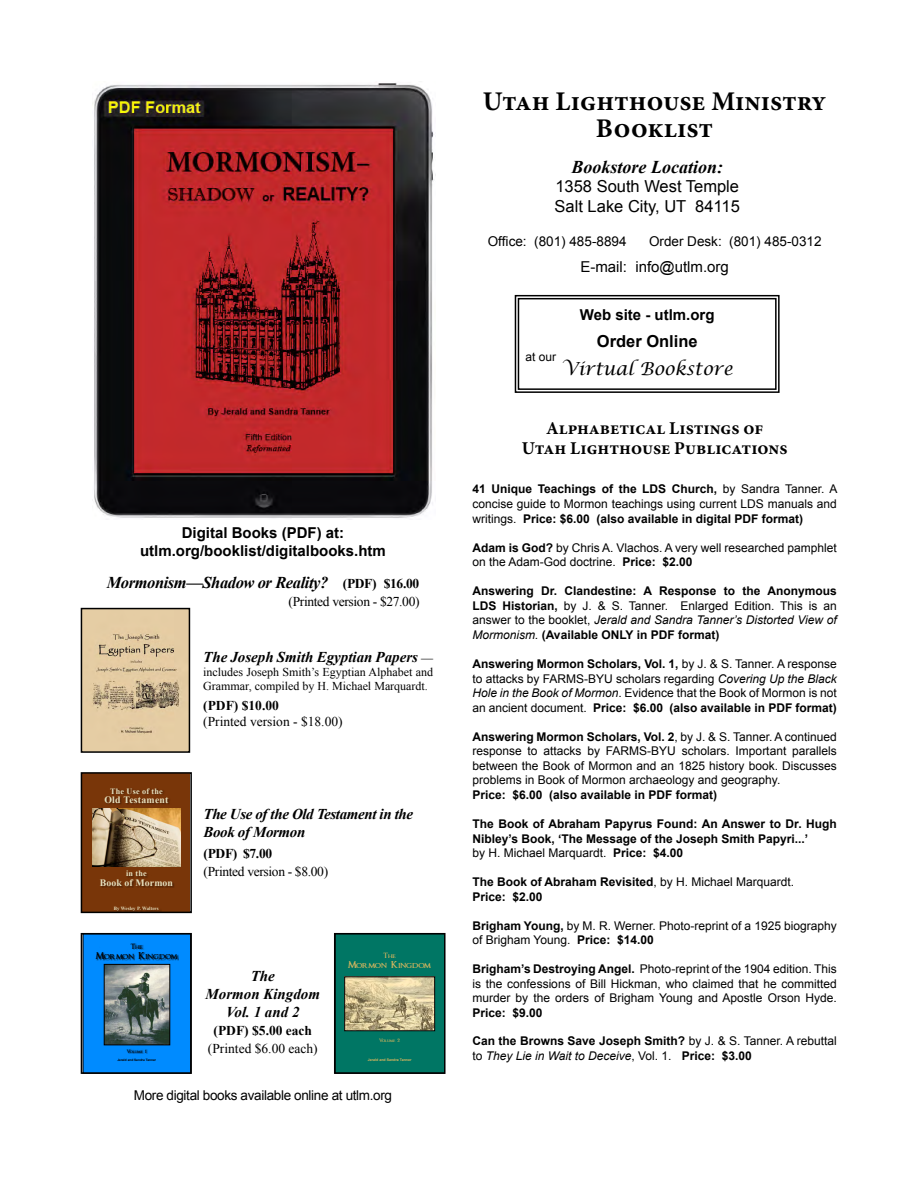
<style>
.page{position:relative;width:918px;height:1188px;background:#fff}
.page>*{position:absolute;margin:0;border:0;box-sizing:border-box;transform-origin:0 0}
.t1{font:700 27px/27px "Minion Pro";color:#000;text-align:center}
.t2{font:700 18px/20.2px "Minion Pro";color:#000;text-align:center}
.t3{font:italic 700 18px "Times New Roman";color:#000}
.t4{font:italic 18px "Lucida Calligraphy";color:#000}
.t5{font:16.5px/19.8px "Arial";color:#000}
.t6{font:italic 700 16.5px "Times New Roman";letter-spacing:-.025em;color:#000}
.t7{font:700 16.5px "Arial";color:#000}
.t8{font:700 15px/18px "Arial";color:#000;text-align:center}
.t9{font:italic 700 15px/18px "Times New Roman";color:#000;text-align:center}
.t10{font:italic 700 15px/18px "Times New Roman";letter-spacing:-.025em;color:#000}
.t11{font:15px "Arial";color:#000}
.t12{font:13.5px "Times New Roman";letter-spacing:-.025em;color:#000}
.t13{font:13.5px "Arial";color:#000}
.t14{font:13.5px "Times New Roman";color:#000}
.t15{font:13.5px "Arial";letter-spacing:-.025em;color:#000}
.t16{font:700 13.5px "Times New Roman";color:#000}
.t17{font:12px/14.5px "Arial";color:#000;text-align:justify}
.t18{font:700 12px/14.5px "Arial";color:#000}
.t19{font:12px/14.4px "Times New Roman";color:#000}
.t20{font:700 9.75px "Times New Roman";letter-spacing:.01em;color:#e7e2c0}
.t21{font:700 8.4px "Imperator Small Caps";color:#000}
.t22{font:700 8.4px "Imperator Small Caps";color:#d9b65e}
.t23{font:700 8.1px "Times New Roman";letter-spacing:.025em;color:#e7e2c0}
.t24{font:700 6.3px "Imperator Small Caps";color:#000}
.t25{font:700 6.3px "Imperator Small Caps";color:#d9b65e}
.t26{font:700 4.95px "Times New Roman";letter-spacing:.01em;color:#e7e2c0}
.t27{font:700 4.2px "Imperator Small Caps";letter-spacing:-.05em;color:#000}
.t28{font:700 4.2px "Imperator Small Caps";letter-spacing:-.05em;color:#d9b65e}
.t29{font:700 3.45px "Arial";color:#d9b65e}
.t30{font:700 3.15px "Arial";color:#000}
.s1{font-style:normal;font-size:13.5px}
.s2{font-weight:400;font-style:normal;font-size:12px}
.s3{font-weight:700}
.s4{font-weight:400}
.s5{font-weight:400;font-style:italic}
.s6{font-style:italic}
</style>
<div class="page">
<svg style="left:514px;top:294px;width:266px;height:99px"></svg>
<div style="left:518px;top:298px;width:259px;height:92px;border:1px solid #000"></div>
<div style="left:82px;top:773px;width:108px;height:139px;background:#793609"></div>
<div style="left:100px;top:787px;width:75px;height:101px;background:#000;opacity:.39"></div>
<div style="left:115px;top:907px;width:47px;height:5px;background:#733308"></div>
<img style="left:92px;top:808px;width:88px;height:59px">
<div style="left:81px;top:772px;width:111px;height:141px;border:2px solid #000"></div>
<img style="left:84px;top:611px;width:103px;height:139px">
<div style="left:81px;top:608px;width:109px;height:145px;border:2px solid #000"></div>
<div style="left:83px;top:934px;width:108px;height:139px;background:#008bff"></div>
<div style="left:96px;top:943px;width:83px;height:18px;background:#000;opacity:.75"></div>
<img style="left:106px;top:966px;width:62px;height:77px">
<div style="left:104px;top:964px;width:66px;height:81px;border:1px solid #000"></div>
<div style="left:126px;top:1048px;width:21px;height:6px;background:#000;opacity:.75"></div>
<div style="left:81px;top:933px;width:111px;height:141px;border:2px solid #000"></div>
<div style="left:337px;top:936px;width:106px;height:135px;background:#007664"></div>
<div style="left:348px;top:952px;width:85px;height:18px;background:#007664"></div>
<div style="left:368px;top:1058px;width:45px;height:5px;background:#007664"></div>
<div style="left:378px;top:1037px;width:23px;height:6px;background:#007664"></div>
<img style="left:346px;top:979px;width:87px;height:50px">
<div style="left:344px;top:977px;width:91px;height:54px;border:1px solid #000"></div>
<div style="left:334px;top:933px;width:112px;height:141px;border:2px solid #000"></div>
<img style="left:92px;top:83px;width:344px;height:435px">
<p class="t8" style="left:140px;top:525px;width:247px">Digital Books (PDF) at: utlm.org/booklist/digitalbooks.htm</p>
<h3 class="t6" style="left:107px;top:571px;width:314px">Mormonism—Shadow or Reality? <span class="s1">(PDF) $16.00</span></h3>
<p class="t12" style="left:289px;top:592px;width:133px">(Printed version - $27.00)</p>
<p class="t23" style="left:110px;top:785px;width:54px">The Use of the</p>
<p class="t20" style="left:104px;top:793px;width:66px">Old Testament</p>
<p class="t23" style="left:126px;top:868px;width:22px">in the</p>
<p class="t20" style="left:100px;top:876px;width:75px">Book of Mormon</p>
<p class="t26" style="left:114px;top:905px;width:46px">By Wesley P. Walters</p>
<p class="t24" style="left:131px;top:943px;width:14px">The</p>
<p class="t21" style="left:96px;top:952px;width:84px">Mormon Kingdom</p>
<p class="t27" style="left:127px;top:1049px;width:21px">Volume 1</p>
<p class="t30" style="left:117px;top:1058px;width:40px">Jerald and Sandra Tanner</p>
<p class="t9" style="left:203px;top:647px;width:232px">The Joseph Smith Egyptian Papers <span class="s2">—</span></p>
<p class="t19" style="left:203px;top:665px;width:232px">includes Joseph Smith’s Egyptian Alphabet and<br>Grammar, compiled by H. Michael Marquardt.</p>
<p class="t16" style="left:203px;top:696px;width:77px">(PDF) $10.00</p>
<p class="t14" style="left:203px;top:712px;width:141px">(Printed version - $18.00)</p>
<p class="t10" style="left:204px;top:805px;width:211px">The Use of the Old Testament in the<br>Book of Mormon</p>
<p class="t16" style="left:204px;top:844px;width:70px">(PDF) $7.00</p>
<p class="t12" style="left:204px;top:863px;width:126px">(Printed version - $8.00)</p>
<p class="t9" style="left:206px;top:967px;width:116px">The<br>Mormon Kingdom<br>Vol. 1 and 2</p>
<p class="t16" style="left:214px;top:1022px;width:100px">(PDF) $5.00 each</p>
<p class="t14" style="left:208px;top:1040px;width:111px">(Printed $6.00 each)</p>
<p class="t25" style="left:383px;top:952px;width:14px">The</p>
<p class="t22" style="left:348px;top:961px;width:85px">Mormon Kingdom</p>
<p class="t28" style="left:379px;top:1038px;width:23px">Volume 2</p>
<p class="t29" style="left:368px;top:1058px;width:45px">Jerald and Sandra Tanner</p>
<p class="t15" style="left:134px;top:1086px;width:260px">More digital books available online at utlm.org</p>
<h1 class="t1" style="left:483px;top:87px;width:345px">Utah Lighthouse Ministry<br>Booklist</h1>
<h2 class="t3" style="left:572px;top:154px;width:153px">Bookstore Location:</h2>
<h3 class="t5" style="left:555px;top:177px;width:187px">1358 South West Temple<br>Salt Lake City, UT 84115</h3>
<p class="t13" style="left:488px;top:232px;width:140px">Office: (801) 485-8894</p>
<p class="t13" style="left:649px;top:232px;width:174px">Order Desk: (801) 485-0312</p>
<p class="t11" style="left:580px;top:257px;width:150px">E-mail: info@utlm.org</p>
<p class="t8" style="left:580px;top:306px;width:136px">Web site - utlm.org</p>
<h3 class="t7" style="left:597px;top:330px;width:102px">Order Online</h3>
<p class="t17" style="left:525px;top:350px;width:32px">at our</p>
<h2 class="t4" style="left:562px;top:358px;width:173px">Virtual Bookstore</h2>
<h2 class="t2" style="left:522px;top:418px;width:267px">Alphabetical Listings of<br>Utah Lighthouse Publications</h2>
<p class="t17" style="left:472px;top:482px;width:367px"><span class="s3">41 Unique Teachings of the LDS Church,</span> by Sandra Tanner. A concise guide to Mormon teachings using current LDS manuals and writings. <span class="s3">Price: $6.00 (also available in digital PDF format)</span></p>
<p class="t17" style="left:472px;top:540px;width:366px"><span class="s3">Adam is God?</span> by Chris A. Vlachos. A very well researched pamphlet on the Adam-God doctrine. <span class="s3">Price: $2.00</span></p>
<p class="t18" style="left:472px;top:584px;width:366px;text-align:justify">Answering Dr. Clandestine: A Response to the Anonymous LDS Historian, <span class="s4">by J. &amp; S. Tanner. Enlarged Edition. This is an answer to the booklet,</span> <span class="s5">Jerald and Sandra Tanner’s Distorted View of Mormonism.</span> (Available ONLY in PDF format)</p>
<p class="t17" style="left:472px;top:657px;width:366px"><span class="s3">Answering Mormon Scholars, Vol. 1,</span> by J. &amp; S. Tanner. A response to attacks by FARMS-BYU scholars regarding <span class="s6">Covering Up the Black Hole in the Book of Mormon</span>. Evidence that the Book of Mormon is not an ancient document. <span class="s3">Price: $6.00 (also available in PDF format)</span></p>
<p class="t17" style="left:472px;top:729px;width:366px"><span class="s3">Answering Mormon Scholars, Vol. 2</span>, by J. &amp; S. Tanner. A continued response to attacks by FARMS-BYU scholars. Important parallels between the Book of Mormon and an 1825 history book. Discusses problems in Book of Mormon archaeology and geography.</p>
<p class="t18" style="left:472px;top:788px;width:246px">Price: $6.00 (also available in PDF format)</p>
<p class="t18" style="left:472px;top:817px;width:366px">The Book of Abraham Papyrus Found: An Answer to Dr. Hugh<br>Nibley’s Book, ‘The Message of the Joseph Smith Papyri...’<br><span class="s4">by H. Michael Marquardt.</span> Price: $4.00</p>
<p class="t18" style="left:472px;top:875px;width:323px">The Book of Abraham Revisited<span class="s4">, by H. Michael Marquardt.<br></span>Price: $2.00</p>
<p class="t17" style="left:472px;top:919px;width:366px"><span class="s3">Brigham Young,</span> by M. R. Werner. Photo-reprint of a 1925 biography of Brigham Young. <span class="s3">Price: $14.00</span></p>
<p class="t17" style="left:472px;top:962px;width:366px"><span class="s3">Brigham’s Destroying Angel.</span> Photo-reprint of the 1904 edition. This is the confessions of Bill Hickman, who claimed that he committed murder by the orders of Brigham Young and Apostle Orson Hyde.</p>
<p class="t18" style="left:472px;top:1005px;width:72px">Price: $9.00</p>
<p class="t18" style="left:472px;top:1034px;width:366px">Can the Browns Save Joseph Smith? <span class="s4">by J. &amp; S. Tanner. A rebuttal to</span> <span class="s5">They Lie in Wait to Deceive</span><span class="s4">, Vol. 1.</span> Price: $3.00</p>
</div>
